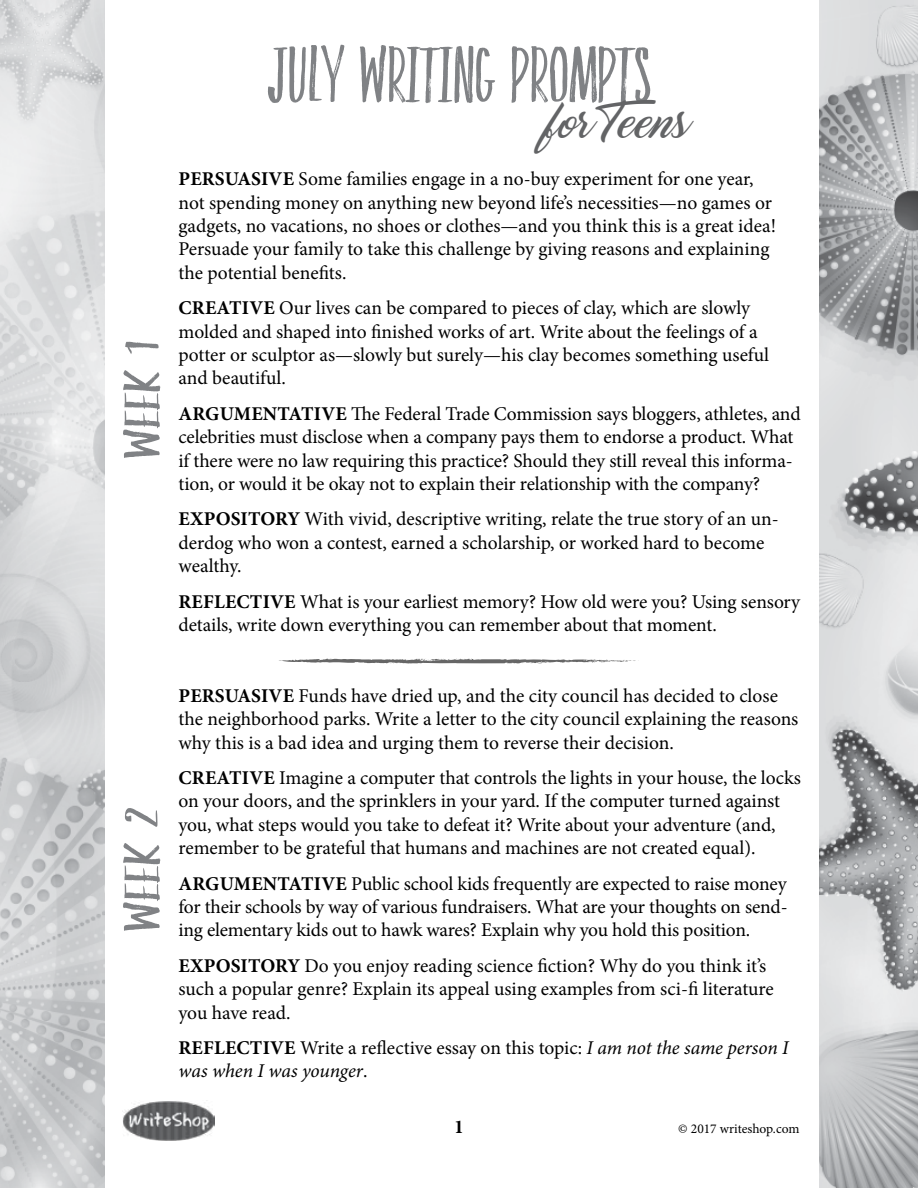
<style>
.page{position:relative;width:918px;height:1188px;background:#fff}
.page>*{position:absolute;margin:0;border:0;box-sizing:border-box;transform-origin:0 0}
.t1{font:54px "Faith And Glory Two";color:#808285}
.t2{font:36px "Marguerite";color:#636466}
.t3{font:34.5px "Faith And Glory Two";color:#808285;scale:1.7 1}
.t4{font:19.5px/23.4px "Minion Pro";letter-spacing:-.005em;color:#000}
.t5{font:italic 19.5px/23.4px "Minion Pro";letter-spacing:-.005em;color:#000}
.t6{font:700 19.5px "Minion Pro";color:#000}
.t7{font:13.5px "Minion Pro";color:#000}
.s1{font-weight:700}
.s2{font-weight:700;font-style:normal}
.s3{font-style:normal}
</style>
<div class="page">
<img style="left:0;top:0;width:918px;height:1188px">
<div style="left:105px;top:0;width:714px;height:1188px;background:#fff"></div>
<img style="left:123px;top:1101px;width:92px;height:39px">
<svg style="left:279px;top:658px;width:360px;height:6px"></svg>
<h3 class="t3" style="left:119px;top:460px;width:73px;rotate:-90deg">WEEK 1</h3>
<h1 class="t1" style="left:268px;top:38px;width:384px">JULY WRITING PROMPTS</h1>
<h2 class="t2" style="left:544px;top:105px;width:145px">for Teens</h2>
<p class="t4" style="left:178px;top:167px;width:599px"><span class="s1">PERSUASIVE</span> Some families engage in a no-buy experiment for one year, not spending money on anything new beyond life’s necessities—no games or gadgets, no vacations, no shoes or clothes—and you think this is a great idea!<br>Persuade your family to take this challenge by giving reasons and explaining the potential benefits.</p>
<p class="t4" style="left:178px;top:296px;width:592px"><span class="s1">CREATIVE</span> Our lives can be compared to pieces of clay, which are slowly molded and shaped into finished works of art. Write about the feelings of a potter or sculptor as—slowly but surely—his clay becomes something useful and beautiful.</p>
<p class="t4" style="left:178px;top:402px;width:624px"><span class="s1">ARGUMENTATIVE</span> The Federal Trade Commission says bloggers, athletes, and celebrities must disclose when a company pays them to endorse a product. What if there were no law requiring this practice? Should they still reveal this informa&shy;tion, or would it be okay not to explain their relationship with the company?</p>
<p class="t4" style="left:178px;top:508px;width:602px"><span class="s1">EXPOSITORY</span> With vivid, descriptive writing, relate the true story of an un&shy;derdog who won a contest, earned a scholarship, or worked hard to become wealthy.</p>
<p class="t4" style="left:178px;top:590px;width:623px"><span class="s1">REFLECTIVE</span> What is your earliest memory? How old were you? Using sensory details, write down everything you can remember about that moment.</p>
<h3 class="t3" style="left:119px;top:933px;width:76px;rotate:-90deg">WEEK 2</h3>
<p class="t4" style="left:178px;top:684px;width:621px"><span class="s1">PERSUASIVE</span> Funds have dried up, and the city council has decided to close the neighborhood parks. Write a letter to the city council explaining the reasons why this is a bad idea and urging them to reverse their decision.</p>
<p class="t4" style="left:178px;top:766px;width:624px"><span class="s1">CREATIVE</span> Imagine a computer that controls the lights in your house, the locks on your doors, and the sprinklers in your yard. If the computer turned against you, what steps would you take to defeat it? Write about your adventure (and, remember to be grateful that humans and machines are not created equal).</p>
<p class="t4" style="left:178px;top:872px;width:611px;text-align:justify"><span class="s1">ARGUMENTATIVE</span> Public school kids frequently are expected to raise money for their schools by way of various fundraisers. What are your thoughts on send&shy;ing elementary kids out to hawk wares? Explain why you hold this position.</p>
<p class="t4" style="left:178px;top:954px;width:597px"><span class="s1">EXPOSITORY</span> Do you enjoy reading science fiction? Why do you think it’s such a popular genre? Explain its appeal using examples from sci-fi literature you have read.</p>
<p class="t5" style="left:178px;top:1036px;width:612px"><span class="s2">REFLECTIVE</span> <span class="s3">Write a reflective essay on this topic:</span> I am not the same person I was when I was younger<span class="s3">.</span></p>
<p class="t6" style="left:454px;top:1113px;width:11px">1</p>
<p class="t7" style="left:678px;top:1120px;width:123px">© 2017 writeshop.com</p>
</div>
